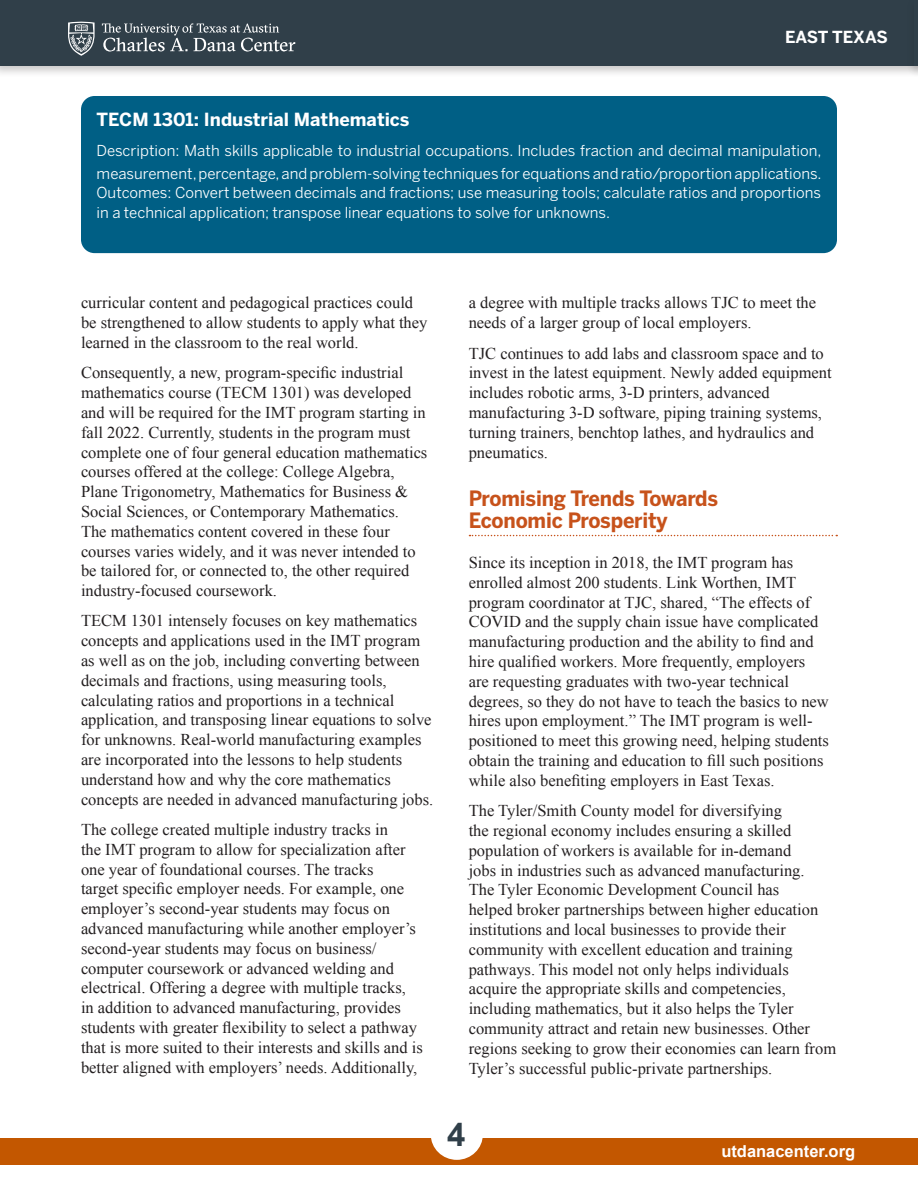
<style>
.page{position:relative;width:918px;height:1188px;background:#fff}
.page>*{position:absolute;margin:0;border:0;box-sizing:border-box;transform-origin:0 0}
.t1{font:700 33px "Arial";color:#303f49}
.Header_1{font:700 21px/22.5px "Benton Sans";letter-spacing:-.01em;color:#c7521b;scale:.95 1}
.Callout_Box_Title{font:700 18px "Benton Sans";color:#fff}
.Body_Text{font:16.5px/19.8px "Times New Roman";color:#231f20}
.t2{font:700 16.5px "Arial";color:#fff}
.t3{font:700 16.5px "Benton Sans";color:#fff}
.Callout{font:15px/22.5px "Benton Sans";color:#fff}
</style>
<div class="page">
<div style="left:0;top:0;width:918px;height:79px;background:#231f20;opacity:.25"></div>
<div style="left:0;top:0;width:918px;height:66px;background:#303f49"></div>
<div style="left:906px;top:0;width:12px;height:79px;background:#231f20;opacity:.25"></div>
<hr style="left:915px;top:0;width:3px;height:66px;background:#303f49">
<div style="left:0;top:1138px;width:918px;height:27px;background:#c35700"></div>
<div style="left:431px;top:1109px;width:52px;height:51px;background:#fff;border-radius:50%"></div>
<svg style="left:469px;top:535px;width:368px;height:1px"></svg>
<div style="left:81px;top:96px;width:756px;height:157px;background:#005f85;border-radius:14px"></div>
<svg style="left:68px;top:22px;width:27px;height:34px"></svg>
<svg style="left:102px;top:23px;width:193px;height:29px"></svg>
<p class="t3" style="left:785px;top:27px;width:104px">EAST TEXAS</p>
<p class="Callout_Box_Title" style="left:97px;top:109px;width:314px">TECM 1301: Industrial Mathematics</p>
<p class="Callout" style="left:97px;top:140px;width:726px">Description: Math skills applicable to industrial occupations. Includes fraction and decimal manipulation, measurement, percentage, and problem-solving techniques for equations and ratio/proportion applications.</p>
<p class="Callout" style="left:97px;top:183px;width:726px;line-height:19.5px">Outcomes: Convert between decimals and fractions; use measuring tools; calculate ratios and proportions in a technical application; transpose linear equations to solve for unknowns.</p>
<p class="Body_Text" style="left:81px;top:293px;width:348px">curricular content and pedagogical practices could be strengthened to allow students to apply what they learned in the classroom to the real world.</p>
<p class="Body_Text" style="left:81px;top:363px;width:348px">Consequently, a new, program-specific industrial mathematics course (TECM 1301) was developed and will be required for the IMT program starting in fall 2022. Currently, students in the program must complete one of four general education mathematics courses offered at the college: College Algebra, Plane Trigonometry, Mathematics for Business &amp; Social Sciences, or Contemporary Mathematics.<br>The mathematics content covered in these four courses varies widely, and it was never intended to be tailored for, or connected to, the other required industry-focused coursework.</p>
<p class="Body_Text" style="left:81px;top:611px;width:354px">TECM 1301 intensely focuses on key mathematics concepts and applications used in the IMT program as well as on the job, including converting between decimals and fractions, using measuring tools, calculating ratios and proportions in a technical application, and transposing linear equations to solve for unknowns. Real-world manufacturing examples are incorporated into the lessons to help students understand how and why the core mathematics concepts are needed in advanced manufacturing jobs.</p>
<p class="Body_Text" style="left:81px;top:819px;width:343px">The college created multiple industry tracks in<br>the IMT program to allow for specialization after one year of foundational courses. The tracks<br>target specific employer needs. For example, one employer’s second-year students may focus on advanced manufacturing while another employer’s second-year students may focus on business/ computer coursework or advanced welding and electrical. Offering a degree with multiple tracks, in addition to advanced manufacturing, provides students with greater flexibility to select a pathway that is more suited to their interests and skills and is better aligned with employers’ needs. Additionally,</p>
<p class="Body_Text" style="left:469px;top:293px;width:349px">a degree with multiple tracks allows TJC to meet the needs of a larger group of local employers.</p>
<p class="Body_Text" style="left:469px;top:343px;width:364px">TJC continues to add labs and classroom space and to invest in the latest equipment. Newly added equipment includes robotic arms, 3-D printers, advanced manufacturing 3-D software, piping training systems, turning trainers, benchtop lathes, and hydraulics and pneumatics.</p>
<p class="Header_1" style="left:469px;top:486px;width:264px">Promising Trends Towards<br>Economic Prosperity</p>
<p class="Body_Text" style="left:469px;top:552px;width:362px">Since its inception in 2018, the IMT program has enrolled almost 200 students. Link Worthen, IMT program coordinator at TJC, shared, “The effects of COVID and the supply chain issue have complicated manufacturing production and the ability to find and hire qualified workers. More frequently, employers are requesting graduates with two-year technical degrees, so they do not have to teach the basics to new hires upon employment.” The IMT program is well&shy;positioned to meet this growing need, helping students obtain the training and education to fill such positions while also benefiting employers in East Texas.</p>
<p class="Body_Text" style="left:469px;top:801px;width:369px">The Tyler/Smith County model for diversifying<br>the regional economy includes ensuring a skilled population of workers is available for in-demand<br>jobs in industries such as advanced manufacturing.<br>The Tyler Economic Development Council has<br>helped broker partnerships between higher education institutions and local businesses to provide their community with excellent education and training pathways. This model not only helps individuals acquire the appropriate skills and competencies, including mathematics, but it also helps the Tyler community attract and retain new businesses. Other regions seeking to grow their economies can learn from Tyler’s successful public-private partnerships.</p>
<h1 class="t1" style="left:447px;top:1112px;width:20px">4</h1>
<p class="t2" style="left:721px;top:1141px;width:135px">utdanacenter.org</p>
</div>
